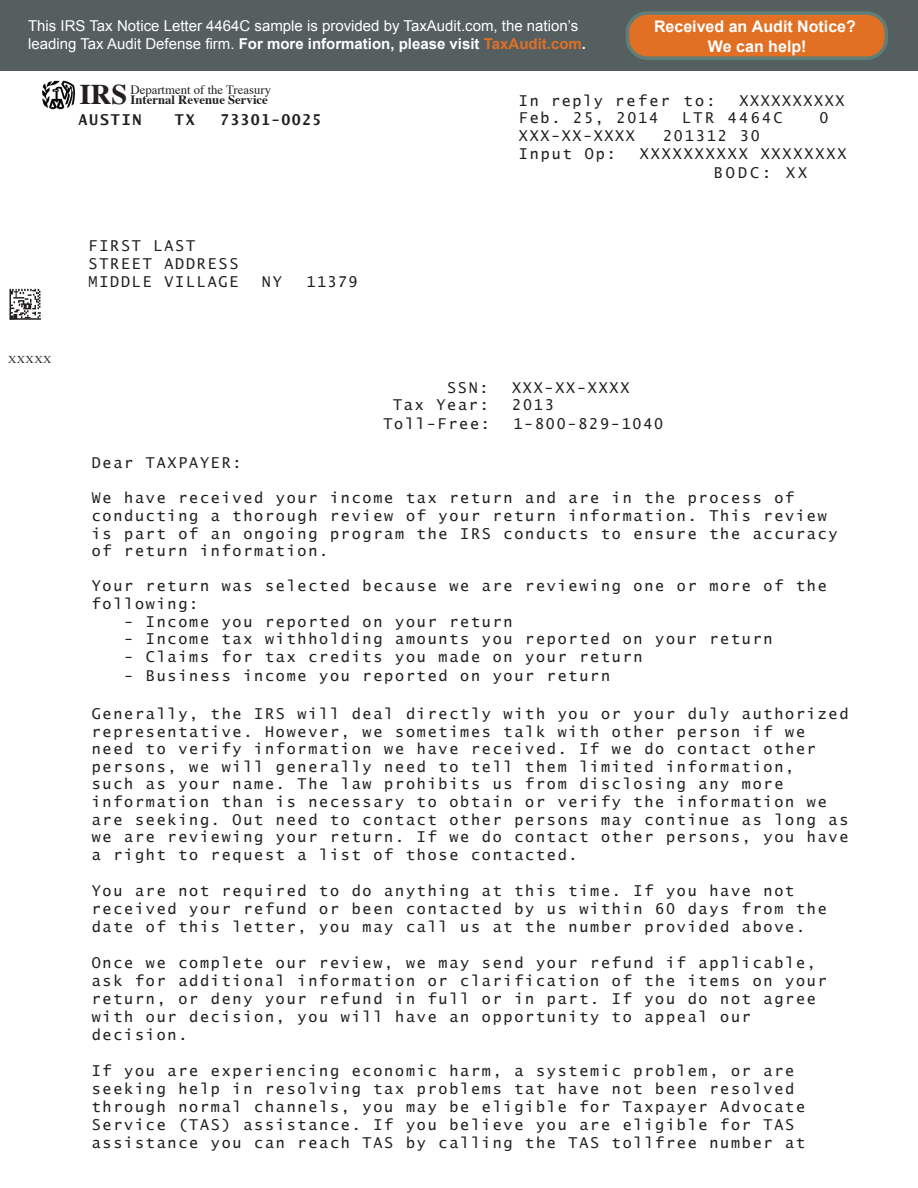
<style>
.page{position:relative;width:918px;height:1188px;background:#fff}
.page>*{position:absolute;margin:0;border:0;box-sizing:border-box;transform-origin:0 0}
.t1{font:700 28.5px "Times";color:#231f20}
.t2{font:700 16.05px/19.2px "Arial";color:#fff;text-align:center}
.t3{font:15px "Lucida Sans Typewriter";letter-spacing:.12em;color:#231f20}
.t4{font:15px/18px "Arial";color:#fff}
.t5{font:700 15px "Lucida Sans Typewriter";letter-spacing:.08em;color:#231f20}
.t6{font:15px "Lucida Sans Typewriter";letter-spacing:.16em;color:#231f20}
.t7{font:12.75px "Times";color:#231f20}
.t8{font:700 12.75px "Times";color:#231f20}
.t9{font:10.5px "Times New Roman";letter-spacing:.045em;color:#231f20;scale:1.09 1}
.s1{font-weight:700}
.s2{font-weight:700;color:#e17025}
</style>
<div class="page">
<img style="left:42px;top:81px;width:33px;height:29px">
<div style="left:0;top:0;width:918px;height:70px;background:#555f60"></div>
<div style="left:627px;top:13px;width:259px;height:45px;background:#e17025;border-radius:20px"></div>
<div style="left:626px;top:11px;width:262px;height:49px;border:4px solid #607d77;border-radius:20px"></div>
<hr style="left:10px;top:318px;width:31px;height:2px;background:#231f20">
<hr style="left:10px;top:289px;width:1px;height:31px;background:#231f20">
<svg style="left:11px;top:289px;width:30px;height:30px"></svg>
<p class="t4" style="left:28px;top:17px;width:559px">This IRS Tax Notice Letter 4464C sample is provided by TaxAudit.com, the nation’s leading Tax Audit Defense firm. <span class="s1">For more information, please visit</span> <span class="s2">TaxAudit.com</span><span class="s1">.</span></p>
<p class="t2" style="left:654px;top:17px;width:203px">Received an Audit Notice?<br>We can help!</p>
<p class="t1" style="left:80px;top:67px;width:49px">IRS</p>
<p class="t7" style="left:130px;top:78px;width:142px">Department of the Treasury</p>
<p class="t8" style="left:130px;top:88px;width:139px">Internal Revenue Service</p>
<p class="t5" style="left:78px;top:111px;width:65px">AUSTIN</p>
<p class="t5" style="left:175px;top:111px;width:21px">TX</p>
<p class="t5" style="left:220px;top:111px;width:103px">73301-0025</p>
<p class="t3" style="left:89px;top:237px;width:108px">FIRST LAST</p>
<p class="t3" style="left:89px;top:255px;width:151px">STREET ADDRESS</p>
<p class="t3" style="left:89px;top:273px;width:151px">MIDDLE VILLAGE</p>
<p class="t3" style="left:262px;top:273px;width:21px">NY</p>
<p class="t3" style="left:306px;top:273px;width:53px">11379</p>
<p class="t3" style="left:519px;top:92px;width:198px">In reply refer to:</p>
<p class="t3" style="left:739px;top:92px;width:107px">XXXXXXXXXX</p>
<p class="t3" style="left:519px;top:109px;width:141px">Feb. 25, 2014</p>
<p class="t6" style="left:682px;top:109px;width:102px">LTR 4464C</p>
<p class="t3" style="left:819px;top:109px;width:11px">0</p>
<p class="t3" style="left:519px;top:127px;width:117px">XXX-XX-XXXX</p>
<p class="t3" style="left:663px;top:127px;width:98px">201312 30</p>
<p class="t3" style="left:519px;top:145px;width:98px">Input Op:</p>
<p class="t3" style="left:640px;top:145px;width:208px">XXXXXXXXXX XXXXXXXX</p>
<p class="t3" style="left:714px;top:164px;width:95px">BODC: XX</p>
<p class="t9" style="left:8px;top:353px;width:41px">XXXXX</p>
<p class="t3" style="left:447px;top:379px;width:43px">SSN:</p>
<p class="t3" style="left:512px;top:379px;width:119px">XXX-XX-XXXX</p>
<p class="t3" style="left:393px;top:396px;width:97px">Tax Year:</p>
<p class="t3" style="left:512px;top:396px;width:43px">2013</p>
<p class="t3" style="left:383px;top:415px;width:108px">Toll-Free:</p>
<p class="t3" style="left:513px;top:415px;width:151px">1-800-829-1040</p>
<p class="t3" style="left:92px;top:454px;width:151px">Dear TAXPAYER:</p>
<p class="t3" style="left:92px;top:489px;width:704px">We have received your income tax return and are in the process of</p>
<p class="t3" style="left:92px;top:507px;width:737px">conducting a thorough review of your return information. This review</p>
<p class="t3" style="left:92px;top:525px;width:747px">is part of an ongoing program the IRS conducts to ensure the accuracy</p>
<p class="t3" style="left:92px;top:542px;width:238px">of return information.</p>
<p class="t3" style="left:92px;top:578px;width:737px">Your return was selected because we are reviewing one or more of the</p>
<p class="t3" style="left:92px;top:595px;width:108px">following:</p>
<p class="t3" style="left:124px;top:613px;width:390px">- Income you reported on your return</p>
<p class="t3" style="left:124px;top:630px;width:650px">- Income tax withholding amounts you reported on your return</p>
<p class="t3" style="left:124px;top:648px;width:520px">- Claims for tax credits you made on your return</p>
<p class="t3" style="left:124px;top:668px;width:487px">- Business income you reported on your return</p>
<p class="t3" style="left:92px;top:705px;width:758px">Generally, the IRS will deal directly with you or your duly authorized</p>
<p class="t3" style="left:92px;top:723px;width:715px">representative. However, we sometimes talk with other person if we</p>
<p class="t3" style="left:92px;top:740px;width:726px">need to verify information we have received. If we do contact other</p>
<p class="t3" style="left:92px;top:758px;width:704px">persons, we will generally need to tell them limited information,</p>
<p class="t3" style="left:92px;top:776px;width:693px">such as your name. The law prohibits us from disclosing any more</p>
<p class="t3" style="left:92px;top:793px;width:737px">information than is necessary to obtain or verify the information we</p>
<p class="t3" style="left:92px;top:811px;width:758px">are seeking. Out need to contact other persons may continue as long as</p>
<p class="t3" style="left:92px;top:828px;width:758px">we are reviewing your return. If we do contact other persons, you have</p>
<p class="t3" style="left:92px;top:846px;width:487px">a right to request a list of those contacted.</p>
<p class="t3" style="left:92px;top:882px;width:704px">You are not required to do anything at this time. If you have not</p>
<p class="t3" style="left:92px;top:900px;width:737px">received your refund or been contacted by us within 60 days from the</p>
<p class="t3" style="left:92px;top:918px;width:715px">date of this letter, you may call us at the number provided above.</p>
<p class="t3" style="left:92px;top:954px;width:726px">Once we complete our review, we may send your refund if applicable,</p>
<p class="t3" style="left:92px;top:972px;width:737px">ask for additional information or clarification of the items on your</p>
<p class="t3" style="left:92px;top:990px;width:726px">return, or deny your refund in full or in part. If you do not agree</p>
<p class="t3" style="left:92px;top:1008px;width:661px">with our decision, you will have an opportunity to appeal our</p>
<p class="t3" style="left:92px;top:1026px;width:97px">decision.</p>
<p class="t3" style="left:92px;top:1062px;width:704px">If you are experiencing economic harm, a systemic problem, or are</p>
<p class="t3" style="left:92px;top:1080px;width:704px">seeking help in resolving tax problems tat have not been resolved</p>
<p class="t3" style="left:92px;top:1098px;width:715px">through normal channels, you may be eligible for Taxpayer Advocate</p>
<p class="t3" style="left:92px;top:1116px;width:704px">Service (TAS) assistance. If you believe you are eligible for TAS</p>
<p class="t3" style="left:92px;top:1134px;width:715px">assistance you can reach TAS by calling the TAS tollfree number at</p>
</div>
